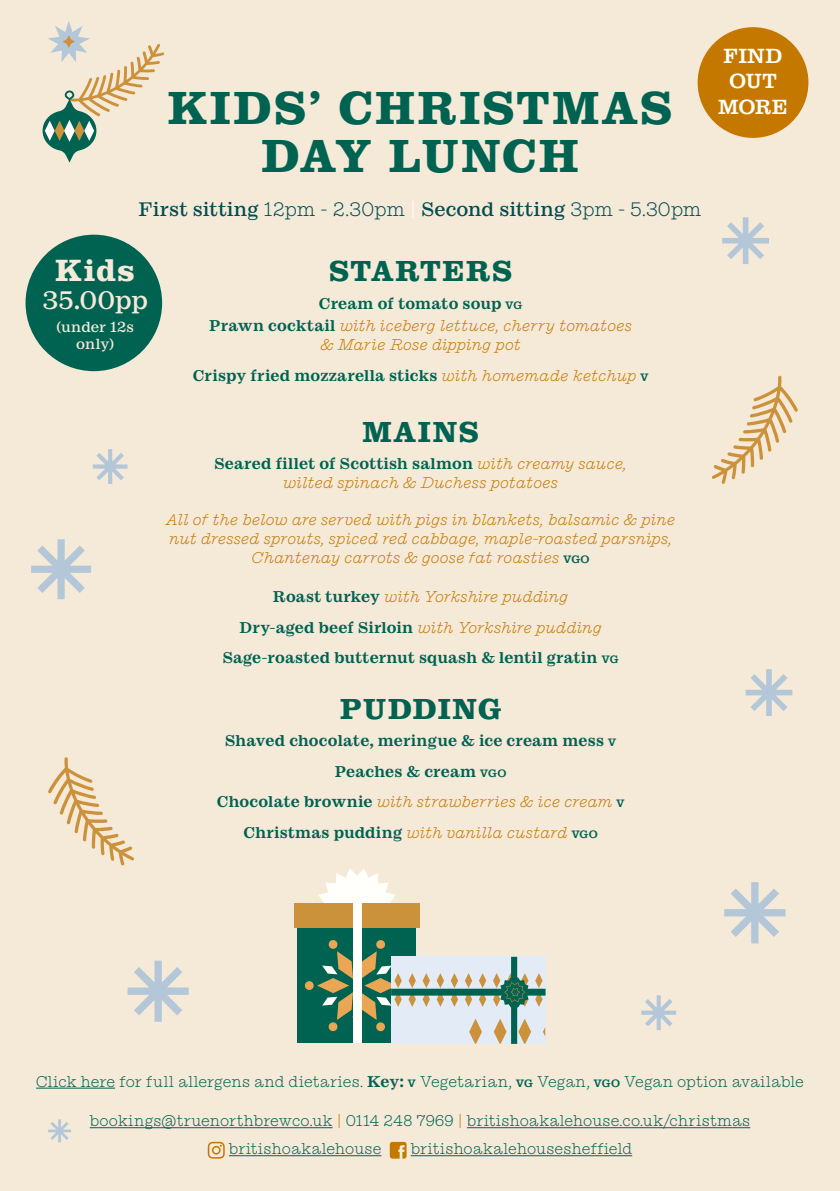
<style>
.page{position:relative;width:840px;height:1191px;background:#fff}
.page>*{position:absolute;margin:0;border:0;box-sizing:border-box;transform-origin:0 0}
.t1{font:700 48px/48px "Clarendon URW";letter-spacing:.055em;color:#006352;text-align:center}
.t2{font:700 32px "Clarendon LT Std";color:#f5e9d8}
.t3{font:700 30px "Clarendon URW";letter-spacing:.05em;color:#006352}
.t4{font:500 26px "Ionic No 5";color:#f5e9d8}
.t5{font:21.2px/25.6px "Clarendon URW";letter-spacing:.005em;color:#fffffc;text-align:center}
.t6{font:500 20px "Ionic No 5";letter-spacing:.005em;color:#004d52}
.t7{font:italic 300 16px/19.2px "Ionic No 5";letter-spacing:.01em;color:#c47800;text-align:center}
.t8{font:700 16px/30.6px "Ionic No 5";letter-spacing:.01em;color:#006352;text-align:center}
.t9{font:300 16px/28px "Ionic No 5";letter-spacing:.015em;color:#006352}
.t10{font:500 15px/17.2px "Ionic No 5";color:#f5e9d8;text-align:center}
.s1{font-weight:300}
.s2{font-weight:300;color:#fff}
.s3{font-weight:700;font-style:normal;color:#006352}
.s4{font-family:"Clarendon URW";font-weight:400;font-style:normal;font-size:11.2px;color:#006352}
.s5{font-weight:300;font-style:italic;color:#c47800}
.s6{font-family:"Clarendon URW";font-weight:400;font-size:11.2px}
.s7{font-weight:700}
.s8{color:#c47800}
</style>
<div class="page">
<div style="left:0;top:0;width:839px;height:1191px;background:#f5e9d8"></div>
<svg style="left:43px;top:21px;width:121px;height:142px"></svg>
<svg style="left:722px;top:217px;width:46px;height:47px"></svg>
<svg style="left:745px;top:669px;width:47px;height:47px"></svg>
<svg style="left:724px;top:882px;width:61px;height:61px"></svg>
<svg style="left:127px;top:960px;width:62px;height:61px"></svg>
<svg style="left:641px;top:995px;width:34px;height:35px"></svg>
<svg style="left:93px;top:449px;width:34px;height:35px"></svg>
<svg style="left:48px;top:1119px;width:23px;height:23px"></svg>
<svg style="left:31px;top:539px;width:60px;height:60px"></svg>
<svg style="left:48px;top:757px;width:86px;height:108px"></svg>
<svg style="left:711px;top:376px;width:86px;height:108px"></svg>
<div style="left:294px;top:903px;width:125px;height:25px;background:#cc913b"></div>
<div style="left:297px;top:928px;width:119px;height:114px;background:#006352"></div>
<div style="left:305px;top:981px;width:8px;height:9px;background:#eba654;border-radius:50%"></div>
<svg style="left:315px;top:869px;width:230px;height:175px"></svg>
<div style="left:697px;top:27px;width:111px;height:111px;background:#c47800;border-radius:50%"></div>
<div style="left:26px;top:235px;width:136px;height:136px;background:#006352;border-radius:50%"></div>
<hr style="left:36px;top:1087px;width:79px;height:1px;background:#006352">
<hr style="left:90px;top:1127px;width:242px;height:1px;background:#006352">
<hr style="left:466px;top:1127px;width:283px;height:1px;background:#006352">
<hr style="left:229px;top:1155px;width:152px;height:1px;background:#006352">
<hr style="left:410px;top:1155px;width:221px;height:1px;background:#006352">
<svg style="left:208px;top:1141px;width:17px;height:17px"></svg>
<svg style="left:389px;top:1141px;width:17px;height:17px"></svg>
<h1 class="t1" style="left:168px;top:81px;width:505px">KIDS’ CHRISTMAS<br>DAY LUNCH</h1>
<p class="t6" style="left:138px;top:196px;width:564px">First sitting <span class="s1">12pm - 2.30pm</span> <span class="s2">|</span> Second sitting <span class="s1">3pm - 5.30pm</span></p>
<h2 class="t2" style="left:56px;top:251px;width:81px">Kids</h2>
<h3 class="t4" style="left:42px;top:284px;width:107px">35.00pp</h3>
<p class="t10" style="left:56px;top:318px;width:79px">(under 12s only)</p>
<h3 class="t3" style="left:329px;top:249px;width:184px">STARTERS</h3>
<p class="t7" style="left:209px;top:292px;width:424px;line-height:22px"><span class="s3">Cream of tomato soup</span> <span class="s4">VG<br></span><span class="s3">Prawn cocktail</span> with iceberg lettuce, cherry tomatoes</p>
<p class="t7" style="left:193px;top:329px;width:457px;line-height:30.6px">&amp; Marie Rose dipping pot<br><span class="s3">Crispy fried mozzarella sticks</span> with homemade ketchup <span class="s4">V</span></p>
<h3 class="t3" style="left:362px;top:409px;width:117px">MAINS</h3>
<p class="t7" style="left:214px;top:454px;width:413px"><span class="s3">Seared fillet of Scottish salmon</span> with creamy sauce, wilted spinach &amp; Duchess potatoes</p>
<p class="t7" style="left:166px;top:509px;width:510px">All of the below are served with pigs in blankets, balsamic &amp; pine nut dressed sprouts, spiced red cabbage, maple-roasted parsnips,<br>Chantenay carrots &amp; goose fat roasties <span class="s4">VGO</span></p>
<p class="t8" style="left:222px;top:581px;width:397px">Roast turkey <span class="s5">with Yorkshire pudding<br></span>Dry-aged beef Sirloin <span class="s5">with Yorkshire pudding<br></span>Sage-roasted butternut squash &amp; lentil gratin <span class="s6">VG</span></p>
<h3 class="t3" style="left:340px;top:686px;width:163px">PUDDING</h3>
<p class="t8" style="left:217px;top:725px;width:409px">Shaved chocolate, meringue &amp; ice cream mess <span class="s6">V </span>Peaches &amp; cream <span class="s6">VGO<br></span>Chocolate brownie <span class="s5">with strawberries &amp; ice cream</span> <span class="s6">V </span>Christmas pudding <span class="s5">with vanilla custard</span> <span class="s6">VGO</span></p>
<h3 class="t5" style="left:717px;top:41px;width:71px">FIND<br>OUT<br>MORE</h3>
<p class="t9" style="left:36px;top:1067px;width:768px">Click here for full allergens and dietaries. <span class="s7">Key:</span> <span class="s6">V</span> Vegetarian, <span class="s6">VG</span> Vegan, <span class="s6">VGO</span> Vegan option available</p>
<p class="t9" style="left:229px;top:1106px;width:522px;text-indent:-139px">bookings@truenorthbrewco.uk <span class="s8">|</span> 0114 248 7969 <span class="s8">|</span> britishoakalehouse.co.uk/christmas britishoakalehouse</p>
<p class="t9" style="left:410px;top:1134px;width:223px">britishoakalehousesheffield</p>
</div>
